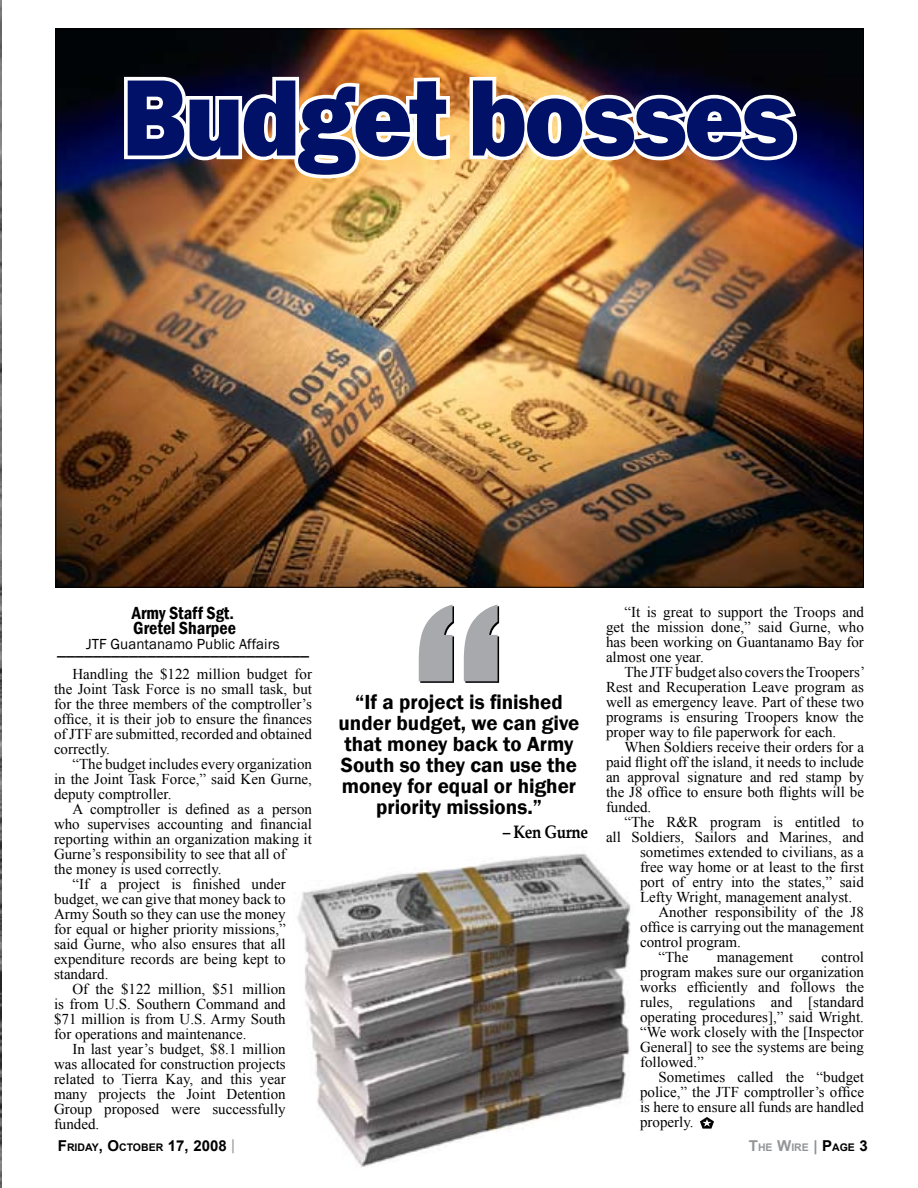
<style>
.page{position:relative;width:918px;height:1188px;background:#fff}
.page>*{position:absolute;margin:0;border:0;box-sizing:border-box;transform-origin:0 0}
.t1{font:300px "Impact";color:#a7a9ac;scale:.85 1}
.t2{font:800 112.5px "Franklin Gothic";letter-spacing:-.025em;color:#011168;scale:.9 1}
.t3{font:600 21px/21px "Franklin Gothic";color:#000;text-align:center}
.t4{font:18px "Franklin Gothic";color:#000}
.t5{font:600 condensed 18px/15px "Franklin Gothic";color:#000}
.t6{font:700 18px "Palatino Linotype";letter-spacing:-.025em;color:#000;scale:.85 1}
.t7{font:15px/15px "Times New Roman";color:#000;text-align:justify}
.t8{font:15px "Franklin Gothic";color:#000}
.t9{font:700 10.5px "Arial";color:#000}
.t10{font:700 10.5px "Arial";color:#939598}
.s1{font-size:15px}
.s2{font-weight:400;font-size:15px;color:#939598}
.s3{font-size:15px;color:#8f9194}
.s4{font-size:15px;color:#000}
.s5{color:#000}
</style>
<div class="page">
<img style="left:57px;top:30px;width:805px;height:556px">
<img style="left:297px;top:853px;width:334px;height:314px">
<img style="left:120px;top:72px;width:334px;height:110px">
<img style="left:466px;top:73px;width:335px;height:91px">
<img style="left:0;top:0;width:1px;height:1188px">
<svg style="left:700px;top:1117px;width:14px;height:12px"></svg>
<h2 class="t2" style="left:122px;top:45px;width:749px">Budget bosses</h2>
<p class="t5" style="left:132px;top:605px;width:106px">Army Staff Sgt.<br>Gretel Sharpee</p>
<p class="t8" style="left:86px;top:635px;width:195px">JTF Guantanamo Public Affairs</p>
<p class="t4" style="left:57px;top:638px;width:253px">____________________________</p>
<p class="t7" style="left:54px;top:666px;width:260px;text-indent:18px">Handling the $122 million budget for the Joint Task Force is no small task, but for the three members of the comptroller’s office, it is their job to ensure the finances of JTF are submitted, recorded and obtained correctly.</p>
<p class="t7" style="left:54px;top:756px;width:260px;text-indent:18px">“The budget includes every organization in the Joint Task Force,” said Ken Gurne, deputy comptroller.</p>
<p class="t7" style="left:72px;top:801px;width:241px">A comptroller is defined as a person</p>
<p class="t7" style="left:54px;top:816px;width:259px">who supervises accounting and financial</p>
<p class="t7" style="left:54px;top:831px;width:260px">reporting within an organization making it</p>
<p class="t7" style="left:54px;top:846px;width:233px">Gurne’s responsibility to see that all of</p>
<p class="t7" style="left:54px;top:861px;width:169px">the money is used correctly.</p>
<p class="t7" style="left:72px;top:876px;width:215px">“If a project is finished under</p>
<p class="t7" style="left:54px;top:891px;width:233px">budget, we can give that money back to</p>
<p class="t7" style="left:54px;top:906px;width:233px">Army South so they can use the money</p>
<p class="t7" style="left:54px;top:921px;width:233px">for equal or higher priority missions,”</p>
<p class="t7" style="left:54px;top:936px;width:233px">said Gurne, who also ensures that all</p>
<p class="t7" style="left:54px;top:951px;width:233px">expenditure records are being kept to</p>
<p class="t7" style="left:54px;top:966px;width:56px">standard.</p>
<p class="t7" style="left:72px;top:981px;width:215px">Of the $122 million, $51 million</p>
<p class="t7" style="left:54px;top:996px;width:233px">is from U.S. Southern Command and</p>
<p class="t7" style="left:54px;top:1011px;width:233px">$71 million is from U.S. Army South</p>
<p class="t7" style="left:54px;top:1026px;width:194px">for operations and maintenance.</p>
<p class="t7" style="left:72px;top:1041px;width:215px">In last year’s budget, $8.1 million</p>
<p class="t7" style="left:54px;top:1056px;width:233px">was allocated for construction projects</p>
<p class="t7" style="left:54px;top:1071px;width:233px">related to Tierra Kay, and this year</p>
<p class="t7" style="left:54px;top:1086px;width:233px">many projects the Joint Detention</p>
<p class="t7" style="left:54px;top:1101px;width:233px">Group proposed were successfully</p>
<p class="t7" style="left:54px;top:1116px;width:47px">funded.</p>
<h1 class="t1" style="left:414px;top:491px;width:105px">“</h1>
<h3 class="t3" style="left:339px;top:692px;width:242px">“If a project is finished under budget, we can give that money back to Army<br>South so they can use the money for equal or higher priority missions.”</h3>
<p class="t6" style="left:503px;top:819px;width:102px">– Ken Gurne</p>
<p class="t7" style="left:606px;top:605px;width:260px;text-indent:18px">“It is great to support the Troops and get the mission done,” said Gurne, who has been working on Guantanamo Bay for almost one year.</p>
<p class="t7" style="left:606px;top:665px;width:261px;text-indent:18px">The JTF budget also covers the Troopers’ Rest and Recuperation Leave program as well as emergency leave. Part of these two programs is ensuring Troopers know the proper way to file paperwork for each.</p>
<p class="t7" style="left:606px;top:740px;width:260px;text-indent:18px">When Soldiers receive their orders for a paid flight off the island, it needs to include an approval signature and red stamp by the J8 office to ensure both flights will be funded.</p>
<p class="t7" style="left:624px;top:815px;width:241px">“The R&amp;R program is entitled to</p>
<p class="t7" style="left:606px;top:830px;width:260px">all Soldiers, Sailors and Marines, and</p>
<p class="t7" style="left:640px;top:845px;width:225px">sometimes extended to civilians, as a</p>
<p class="t7" style="left:640px;top:860px;width:225px">free way home or at least to the first</p>
<p class="t7" style="left:640px;top:875px;width:225px">port of entry into the states,” said</p>
<p class="t7" style="left:640px;top:890px;width:213px">Lefty Wright, management analyst.</p>
<p class="t7" style="left:659px;top:905px;width:207px">Another responsibility of the J8</p>
<p class="t7" style="left:640px;top:920px;width:225px">office is carrying out the management</p>
<p class="t7" style="left:640px;top:935px;width:102px">control program.</p>
<p class="t7" style="left:659px;top:950px;width:31px">“The</p>
<p class="t7" style="left:717px;top:950px;width:78px">management</p>
<p class="t7" style="left:640px;top:950px;width:225px;text-indent:181px">control program makes sure our organization works efficiently and follows the rules, regulations and [standard operating procedures],” said Wright. “We work closely with the [Inspector General] to see the systems are being followed.”</p>
<p class="t7" style="left:640px;top:1070px;width:225px;text-indent:18px">Sometimes called the “budget police,” the JTF comptroller’s office is here to ensure all funds are handled properly.</p>
<p class="t9" style="left:58px;top:1140px;width:179px"><span class="s1">F</span>RIDAY<span class="s1">, O</span>CTOBER <span class="s1">17, 2008</span> <span class="s2">|</span></p>
<p class="t10" style="left:749px;top:1140px;width:121px"><span class="s1">T</span>HE <span class="s1">W</span>IRE <span class="s3">|</span> <span class="s4">P</span><span class="s5">AGE</span> <span class="s4">3</span></p>
</div>
